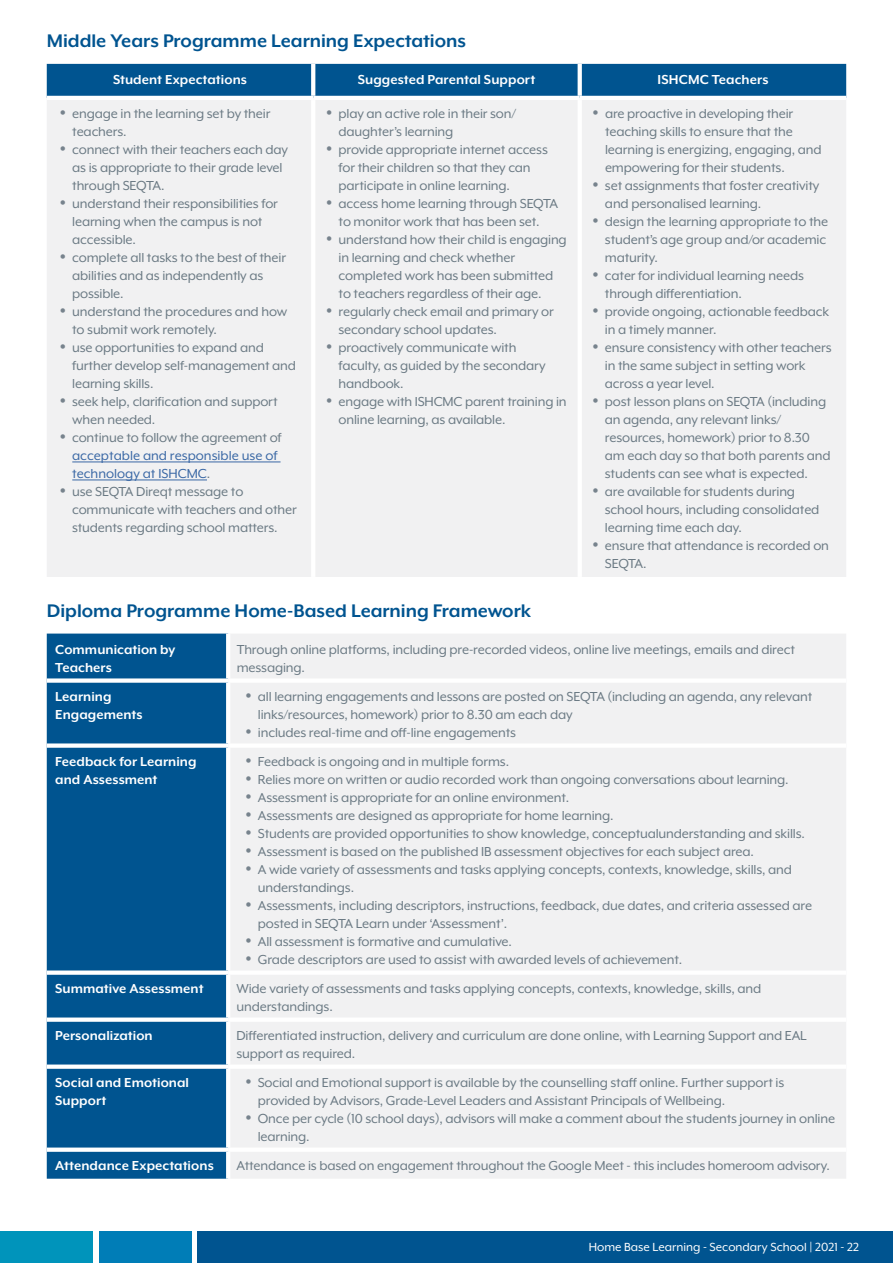
<style>
.page{position:relative;width:893px;height:1263px;background:#fff}
.page>*{position:absolute;margin:0;border:0;box-sizing:border-box;transform-origin:0 0}
.t1{font:700 21px "Mr Eaves XL Mod OT";color:#005490}
.t2{font:15px/18px "Mr Eaves XL Mod OT";letter-spacing:-.01em;color:#6b7a84}
.t3{font:700 15px/18px "Mr Eaves XL Mod OT";letter-spacing:.005em;color:#fff}
.t4{font:13.5px "Mr Eaves XL Mod OT";color:#fff}
.s1{color:#3a68a5}
</style>
<div class="page">
<div style="left:0;top:1231px;width:92px;height:32px;background:#0094bb"></div>
<div style="left:99px;top:1231px;width:92px;height:32px;background:#007db7"></div>
<div style="left:197px;top:1231px;width:696px;height:32px;background:#005490"></div>
<div style="left:47px;top:64px;width:799px;height:32px;background:#005490"></div>
<div style="left:47px;top:100px;width:799px;height:477px;background:#f1f1f2"></div>
<svg style="left:311px;top:64px;width:4px;height:32px"></svg>
<svg style="left:578px;top:64px;width:4px;height:32px"></svg>
<hr style="left:311px;top:100px;width:4px;height:477px;background:#fff">
<hr style="left:578px;top:100px;width:4px;height:477px;background:#fff">
<hr style="left:72px;top:462px;width:209px;height:1px;background:#3a68a5">
<hr style="left:72px;top:480px;width:135px;height:1px;background:#3a68a5">
<div style="left:47px;top:633px;width:179px;height:546px;background:#005490"></div>
<div style="left:231px;top:634px;width:615px;height:544px;background:#f1f1f2"></div>
<svg style="left:226px;top:633px;width:3px;height:45px"></svg>
<div style="left:47px;top:678px;width:181px;height:5px;background:#fff"></div>
<div style="left:228px;top:678px;width:618px;height:5px;background:#fff"></div>
<svg style="left:226px;top:683px;width:1px;height:60px"></svg>
<div style="left:47px;top:743px;width:181px;height:5px;background:#fff"></div>
<div style="left:228px;top:743px;width:618px;height:5px;background:#fff"></div>
<svg style="left:226px;top:748px;width:1px;height:222px"></svg>
<div style="left:47px;top:970px;width:181px;height:5px;background:#fff"></div>
<div style="left:228px;top:970px;width:618px;height:5px;background:#fff"></div>
<svg style="left:226px;top:975px;width:1px;height:42px"></svg>
<div style="left:47px;top:1017px;width:181px;height:5px;background:#fff"></div>
<div style="left:228px;top:1017px;width:618px;height:5px;background:#fff"></div>
<svg style="left:226px;top:1022px;width:1px;height:42px"></svg>
<div style="left:47px;top:1064px;width:181px;height:5px;background:#fff"></div>
<div style="left:228px;top:1064px;width:618px;height:5px;background:#fff"></div>
<svg style="left:226px;top:1069px;width:1px;height:78px"></svg>
<div style="left:47px;top:1147px;width:181px;height:5px;background:#fff"></div>
<div style="left:228px;top:1147px;width:618px;height:5px;background:#fff"></div>
<svg style="left:226px;top:1152px;width:2px;height:27px"></svg>
<svg style="left:61px;top:111px;width:4px;height:4px"></svg>
<svg style="left:61px;top:147px;width:4px;height:4px"></svg>
<svg style="left:61px;top:201px;width:4px;height:4px"></svg>
<svg style="left:61px;top:255px;width:4px;height:4px"></svg>
<svg style="left:61px;top:309px;width:4px;height:4px"></svg>
<svg style="left:61px;top:345px;width:4px;height:4px"></svg>
<svg style="left:61px;top:399px;width:4px;height:4px"></svg>
<svg style="left:61px;top:435px;width:4px;height:4px"></svg>
<svg style="left:61px;top:489px;width:4px;height:4px"></svg>
<svg style="left:327px;top:111px;width:4px;height:4px"></svg>
<svg style="left:327px;top:147px;width:4px;height:4px"></svg>
<svg style="left:327px;top:201px;width:4px;height:4px"></svg>
<svg style="left:327px;top:237px;width:4px;height:4px"></svg>
<svg style="left:327px;top:309px;width:4px;height:4px"></svg>
<svg style="left:327px;top:345px;width:4px;height:4px"></svg>
<svg style="left:327px;top:399px;width:4px;height:4px"></svg>
<svg style="left:593px;top:111px;width:5px;height:4px"></svg>
<svg style="left:593px;top:183px;width:5px;height:4px"></svg>
<svg style="left:593px;top:219px;width:5px;height:4px"></svg>
<svg style="left:593px;top:273px;width:5px;height:4px"></svg>
<svg style="left:593px;top:309px;width:5px;height:4px"></svg>
<svg style="left:593px;top:345px;width:5px;height:4px"></svg>
<svg style="left:593px;top:399px;width:5px;height:4px"></svg>
<svg style="left:593px;top:489px;width:5px;height:4px"></svg>
<svg style="left:593px;top:543px;width:5px;height:4px"></svg>
<svg style="left:246px;top:693px;width:5px;height:5px"></svg>
<svg style="left:246px;top:729px;width:5px;height:5px"></svg>
<svg style="left:246px;top:758px;width:5px;height:5px"></svg>
<svg style="left:246px;top:776px;width:5px;height:5px"></svg>
<svg style="left:246px;top:794px;width:5px;height:5px"></svg>
<svg style="left:246px;top:812px;width:5px;height:5px"></svg>
<svg style="left:246px;top:830px;width:5px;height:5px"></svg>
<svg style="left:246px;top:848px;width:5px;height:5px"></svg>
<svg style="left:246px;top:866px;width:5px;height:5px"></svg>
<svg style="left:246px;top:902px;width:5px;height:5px"></svg>
<svg style="left:246px;top:938px;width:5px;height:5px"></svg>
<svg style="left:246px;top:956px;width:5px;height:5px"></svg>
<svg style="left:246px;top:1079px;width:5px;height:5px"></svg>
<svg style="left:246px;top:1115px;width:5px;height:5px"></svg>
<h1 class="t1" style="left:47px;top:29px;width:421px">Middle Years Programme Learning Expectations</h1>
<p class="t3" style="left:113px;top:71px;width:135px">Student Expectations</p>
<p class="t3" style="left:358px;top:71px;width:179px">Suggested Parental Support</p>
<p class="t3" style="left:657px;top:71px;width:112px">ISHCMC Teachers</p>
<p class="t2" style="left:72px;top:105px;width:225px">engage in the learning set by their teachers.<br>connect with their teachers each day as is appropriate to their grade level through SEQTA.<br>understand their responsibilities for learning when the campus is not accessible.<br>complete all tasks to the best of their abilities and as independently as possible.<br>understand the procedures and how to submit work remotely.<br>use opportunities to expand and further develop self-management and learning skills.<br>seek help, clarification and support when needed.<br>continue to follow the agreement of</p>
<p class="t2" style="left:72px;top:447px;width:226px"><span class="s1">acceptable and responsible use of technology at ISHCMC</span>.<br>use SEQTA Direqt message to communicate with teachers and other students regarding school matters.</p>
<p class="t2" style="left:339px;top:105px;width:230px">play an active role in their son/ daughter’s learning<br>provide appropriate internet access for their children so that they can participate in online learning.<br>access home learning through SEQTA to monitor work that has been set. understand how their child is engaging in learning and check whether completed work has been submitted to teachers regardless of their age. regularly check email and primary or secondary school updates.<br>proactively communicate with<br>faculty, as guided by the secondary handbook.<br>engage with ISHCMC parent training in online learning, as available.</p>
<p class="t2" style="left:605px;top:105px;width:228px">are proactive in developing their teaching skills to ensure that the learning is energizing, engaging, and empowering for their students.<br>set assignments that foster creativity and personalised learning.<br>design the learning appropriate to the student’s age group and/or academic maturity.<br>cater for individual learning needs through differentiation.<br>provide ongoing, actionable feedback in a timely manner.<br>ensure consistency with other teachers in the same subject in setting work across a year level.<br>post lesson plans on SEQTA (including an agenda, any relevant links/ resources, homework) prior to 8.30 am each day so that both parents and students can see what is expected.<br>are available for students during school hours, including consolidated learning time each day.<br>ensure that attendance is recorded on<br>SEQTA.</p>
<h1 class="t1" style="left:47px;top:598px;width:486px">Diploma Programme Home-Based Learning Framework</h1>
<p class="t3" style="left:55px;top:640px;width:122px">Communication by<br>Teachers</p>
<p class="t2" style="left:237px;top:640px;width:560px">Through online platforms, including pre-recorded videos, online live meetings, emails and direct messaging.</p>
<p class="t3" style="left:55px;top:687px;width:89px">Learning<br>Engagements</p>
<p class="t2" style="left:258px;top:687px;width:556px">all learning engagements and lessons are posted on SEQTA (including an agenda, any relevant links/resources, homework) prior to 8.30 am each day<br>includes real-time and off-line engagements</p>
<p class="t3" style="left:55px;top:752px;width:143px">Feedback for Learning and Assessment</p>
<p class="t2" style="left:258px;top:752px;width:556px">Feedback is ongoing and in multiple forms.<br>Relies more on written or audio recorded work than ongoing conversations about learning.<br>Assessment is appropriate for an online environment.<br>Assessments are designed as appropriate for home learning.<br>Students are provided opportunities to show knowledge, conceptualunderstanding and skills.<br>Assessment is based on the published IB assessment objectives for each subject area.<br>A wide variety of assessments and tasks applying concepts, contexts, knowledge, skills, and understandings.<br>Assessments, including descriptors, instructions, feedback, due dates, and criteria assessed are posted in SEQTA Learn under ‘Assessment’.<br>All assessment is formative and cumulative.<br>Grade descriptors are used to assist with awarded levels of achievement.</p>
<p class="t3" style="left:55px;top:979px;width:150px">Summative Assessment</p>
<p class="t2" style="left:237px;top:980px;width:526px">Wide variety of assessments and tasks applying concepts, contexts, knowledge, skills, and understandings.</p>
<p class="t3" style="left:55px;top:1026px;width:99px">Personalization</p>
<p class="t2" style="left:237px;top:1027px;width:572px">Differentiated instruction, delivery and curriculum are done online, with Learning Support and EAL support as required.</p>
<p class="t3" style="left:55px;top:1073px;width:135px">Social and Emotional<br>Support</p>
<p class="t2" style="left:258px;top:1074px;width:579px">Social and Emotional support is available by the counselling staff online. Further support is provided by Advisors, Grade-Level Leaders and Assistant Principals of Wellbeing.<br>Once per cycle (10 school days), advisors will make a comment about the students journey in online learning.</p>
<p class="t3" style="left:55px;top:1156px;width:160px">Attendance Expectations</p>
<p class="t2" style="left:236px;top:1157px;width:595px">Attendance is based on engagement throughout the Google Meet - this includes homeroom advisory.</p>
<p class="t4" style="left:589px;top:1239px;width:272px">Home Base Learning - Secondary School | 2021 - 22</p>
</div>
